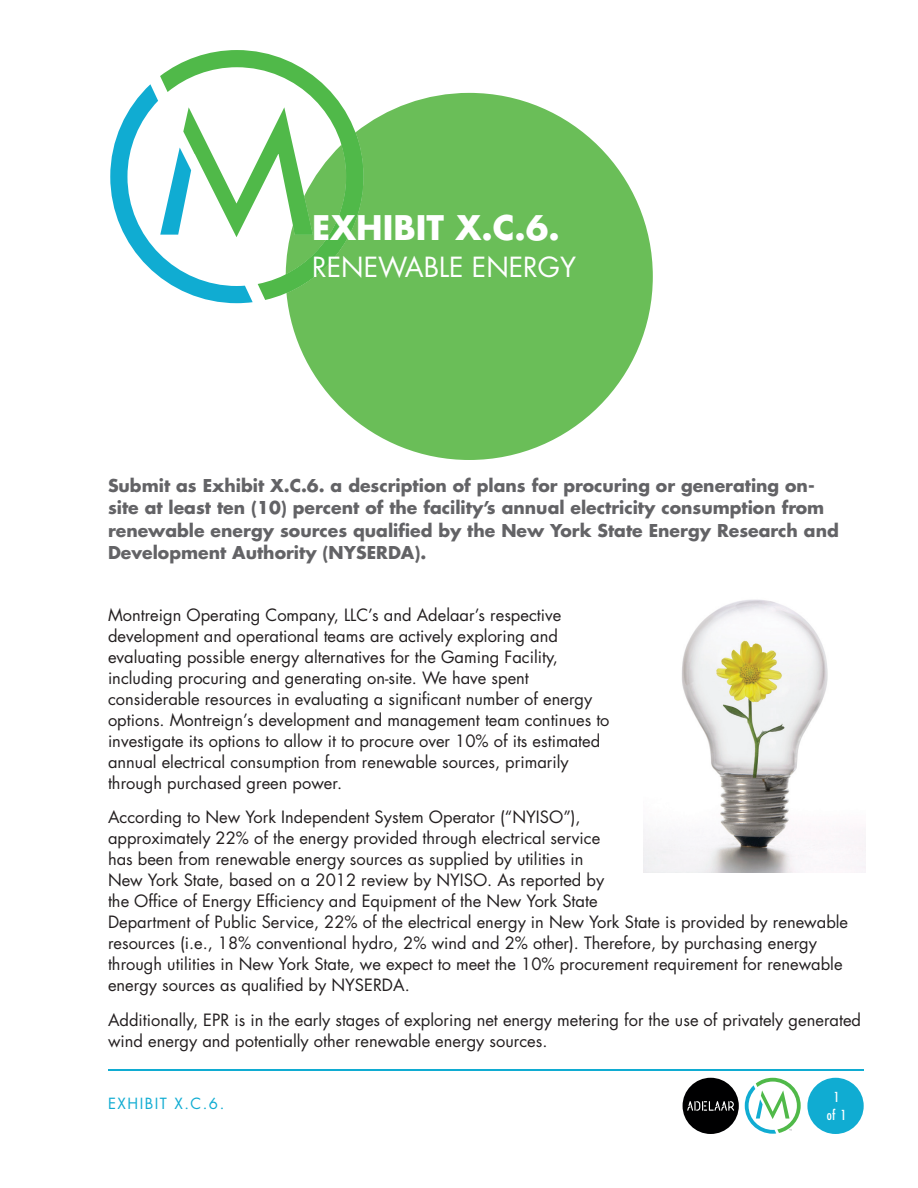
<style>
.page{position:relative;width:918px;height:1188px;background:#fff}
.page>*{position:absolute;margin:0;border:0;box-sizing:border-box;transform-origin:0 0}
.t1{font:700 33px "Futura Std";color:#fff}
.t2{font:27px "Futura Std";color:#fff}
.t3{font:700 17.25px/22.5px "Futura Std";color:#636366}
.t4{font:16.5px/21px "Futura Std";color:#231f20}
.t5{font:15px "Futura Std";letter-spacing:.1em;color:#10acd2}
.t6{font:condensed 13.5px "Futura Std";color:#fff}
.t7{font:500 condensed 13.5px "Futura";color:#fff}
</style>
<div class="page">
<hr style="left:108px;top:1069px;width:756px;height:2px;background:#10acd2">
<svg style="left:745px;top:1078px;width:56px;height:56px"></svg>
<div style="left:807px;top:1078px;width:57px;height:56px;background:#10acd2;border-radius:50%"></div>
<div style="left:683px;top:1078px;width:56px;height:56px;background:#000001;border-radius:50%"></div>
<svg style="left:687px;top:1101px;width:47px;height:10px"></svg>
<svg style="left:160px;top:50px;width:163px;height:34px"></svg>
<svg style="left:287px;top:93px;width:366px;height:367px;fill:#6abe58"></svg>
<svg style="left:110px;top:84px;width:253px;height:219px"></svg>
<img style="left:644px;top:599px;width:222px;height:273px">
<h1 class="t1" style="left:312px;top:206px;width:249px">EXHIBIT X.C.6.</h1>
<h2 class="t2" style="left:312px;top:249px;width:265px">RENEWABLE ENERGY</h2>
<p class="t3" style="left:108px;top:474px;width:732px">Submit as Exhibit X.C.6. a description of plans for procuring or generating on&shy;site at least ten (10) percent of the facility’s annual electricity consumption from renewable energy sources qualified by the New York State Energy Research and Development Authority (NYSERDA).</p>
<p class="t4" style="left:108px;top:604px;width:503px">Montreign Operating Company, LLC’s and Adelaar’s respective development and operational teams are actively exploring and evaluating possible energy alternatives for the Gaming Facility, including procuring and generating on-site. We have spent considerable resources in evaluating a significant number of energy options. Montreign’s development and management team continues to investigate its options to allow it to procure over 10% of its estimated annual electrical consumption from renewable sources, primarily through purchased green power.</p>
<p class="t4" style="left:108px;top:807px;width:742px">According to New York Independent System Operator (“NYISO”),<br>approximately 22% of the energy provided through electrical service<br>has been from renewable energy sources as supplied by utilities in<br>New York State, based on a 2012 review by NYISO. As reported by<br>the Office of Energy Efficiency and Equipment of the New York State<br>Department of Public Service, 22% of the electrical energy in New York State is provided by renewable resources (i.e., 18% conventional hydro, 2% wind and 2% other). Therefore, by purchasing energy through utilities in New York State, we expect to meet the 10% procurement requirement for renewable energy sources as qualified by NYSERDA.</p>
<p class="t4" style="left:108px;top:1009px;width:755px">Additionally, EPR is in the early stages of exploring net energy metering for the use of privately generated wind energy and potentially other renewable energy sources.</p>
<p class="t5" style="left:108px;top:1094px;width:118px">EXHIBIT X.C.6.</p>
<p class="t7" style="left:834px;top:1088px;width:7px">1</p>
<p class="t6" style="left:827px;top:1107px;width:21px">of 1</p>
</div>
